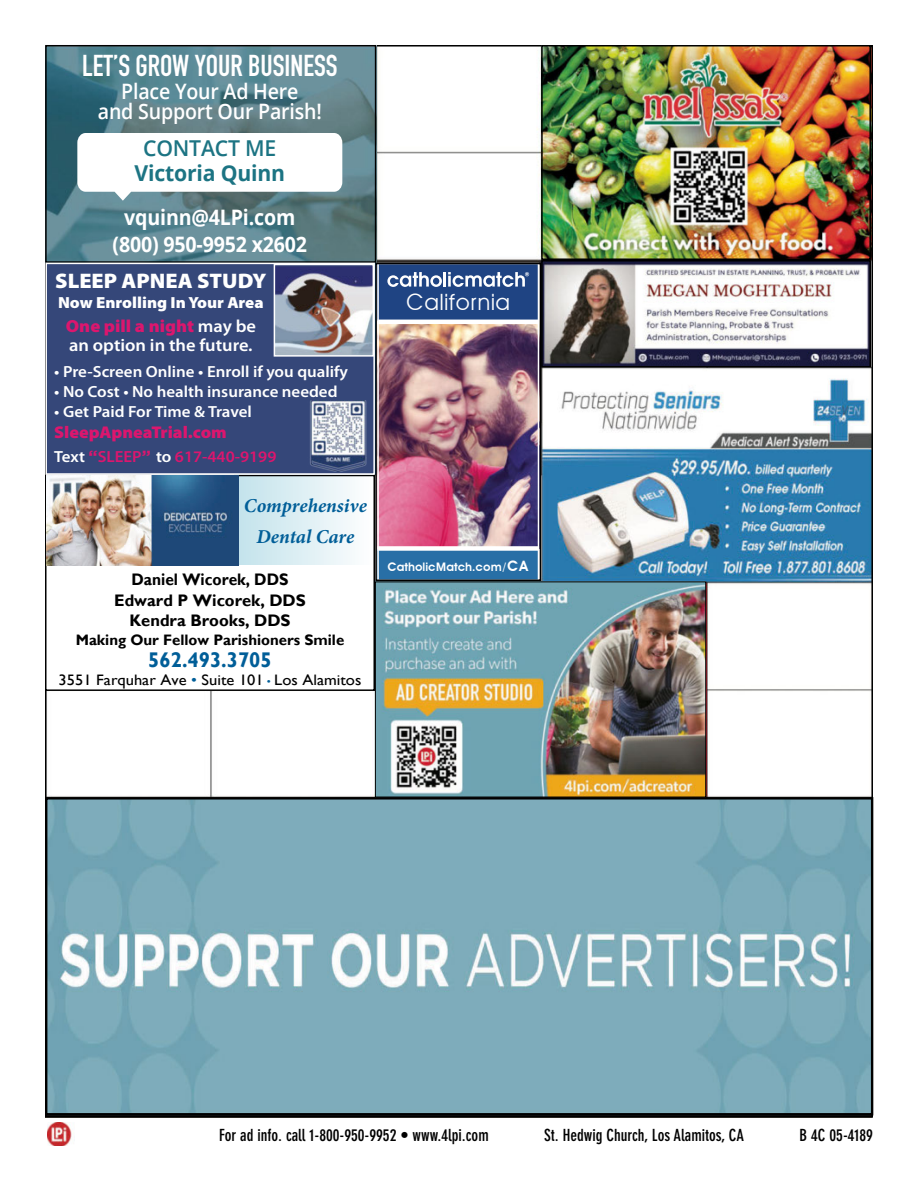
<style>
.page{position:relative;width:918px;height:1188px;background:#fff}
.page>*{position:absolute;margin:0;border:0;box-sizing:border-box;transform-origin:0 0}
.t1{font:700 29.7px "DIN Condensed";color:#fff}
.t2{font:22.5px "Avant Garde";color:#fff}
.t3{font:700 21.9px "Open Sans";letter-spacing:-.01em;color:#1c7483}
.t4{font:600 21.9px "Open Sans";letter-spacing:-.01em;color:#1c7483}
.t5{font:600 21.3px/20.5px "Open Sans";letter-spacing:-.01em;color:#fff;text-align:center;scale:.92 1}
.t6{font:700 21.3px/27.3px "Open Sans";letter-spacing:-.01em;color:#fff;text-align:center;scale:.92 1}
.t7{font:900 21.15px "Myriad Pro";color:#fff;scale:1.05 1}
.t8{font:700 21.15px "Gill Sans";color:#005e98;scale:.96 1}
.t9{font:italic 700 19.65px/30.9px "Minion Pro";color:#005e98;text-align:center}
.t10{font:600 17.55px/18.8px "Myriad Pro";color:#fff;scale:1.05 1}
.t11{font:900 17.1px "Myriad Pro";color:#dc166e;scale:1.05 1}
.t12{font:700 16.65px/20.5px "Gill Sans";color:#000;text-align:center;scale:.93 1}
.t13{font:700 condensed 16.5px "DIN Neuzeit Grotesk Std";color:#000}
.t14{font:600 16.2px "Myriad Pro";color:#fff;scale:1.05 1}
.t15{font:600 16.2px "Myriad Pro";color:#dc166e;scale:1.05 1}
.t16{font:900 16.05px "Myriad Pro";color:#fff;scale:1.05 1}
.t17{font:15.15px "Gill Sans";color:#000;scale:1.09 1}
.t18{font:700 15.15px "Gill Sans";color:#000}
.t19{font:600 11.7px "Avant Garde";color:#fff}
.s1{font-weight:900;color:#dc166e}
.s2{color:#fff}
.s3{font-family:"Gotham";font-weight:700}
.s4{color:#005e98}
.s5{font-size:10.65px;color:#005e98}
.s6{font-size:14.4px}
</style>
<div class="page">
<img style="left:48px;top:48px;width:822px;height:749px">
<img style="left:48px;top:1123px;width:24px;height:23px">
<img style="left:377px;top:584px;width:327px;height:211px">
<div style="left:375px;top:582px;width:331px;height:215px;border:1px solid #000"></div>
<img style="left:48px;top:800px;width:822px;height:312px">
<div style="left:45px;top:797px;width:828px;height:318px;border:2px solid #000"></div>
<div style="left:47px;top:475px;width:326px;height:216px;background:#fff"></div>
<div style="left:234px;top:475px;width:140px;height:89px;background:linear-gradient(to right,#c1e2eb,#fefefe)"></div>
<div style="left:45px;top:475px;width:330px;height:216px;border:2px solid #000"></div>
<img style="left:47px;top:476px;width:192px;height:90px">
<img style="left:47px;top:47px;width:327px;height:214px">
<div style="left:45px;top:45px;width:331px;height:218px;border:1px solid #000"></div>
<svg style="left:77px;top:133px;width:265px;height:68px"></svg>
<img style="left:544px;top:263px;width:324px;height:101px">
<div style="left:541px;top:260px;width:330px;height:107px;border:2px solid #000"></div>
<img style="left:378px;top:266px;width:160px;height:312px">
<div style="left:375px;top:263px;width:166px;height:318px;border:2px solid #000"></div>
<img style="left:544px;top:48px;width:324px;height:209px">
<div style="left:541px;top:45px;width:330px;height:215px;border:2px solid #000"></div>
<div style="left:45px;top:263px;width:330px;height:212px;background:#354779;border:2px solid #fff"></div>
<img style="left:277px;top:267px;width:94px;height:87px">
<div style="left:274px;top:264px;width:100px;height:93px;border:2px solid #fff"></div>
<img style="left:310px;top:400px;width:56px;height:71px">
<h1 class="t1" style="left:82px;top:46px;width:257px">LET’S GROW YOUR BUSINESS</h1>
<h3 class="t5" style="left:98px;top:80px;width:245px">Place Your Ad Here<br>and Support Our Parish!</h3>
<h3 class="t4" style="left:143px;top:133px;width:135px">CONTACT ME</h3>
<h3 class="t3" style="left:135px;top:157px;width:152px">Victoria Quinn</h3>
<h3 class="t6" style="left:113px;top:203px;width:213px">vquinn@4LPi.com (800) 950-9952 x2602</h3>
<h3 class="t7" style="left:55px;top:266px;width:203px">SLEEP APNEA STUDY</h3>
<p class="t16" style="left:58px;top:292px;width:197px">Now Enrolling In Your Area</p>
<p class="t10" style="left:66px;top:316px;width:183px"><span class="s1">One pill a night</span> may be an option in the future.</p>
<p class="t14" style="left:54px;top:361px;width:281px">• Pre-Screen Online • Enroll if you qualify</p>
<p class="t14" style="left:54px;top:381px;width:271px">• No Cost • No health insurance needed</p>
<p class="t14" style="left:54px;top:401px;width:190px">• Get Paid For Time &amp; Travel</p>
<p class="t11" style="left:54px;top:421px;width:166px">SleepApneaTrial.com</p>
<p class="t15" style="left:54px;top:446px;width:213px"><span class="s2">Text</span> <span class="s3">“</span>SLEEP<span class="s3">”</span> <span class="s2">to</span> 617-440-9199</p>
<p class="t9" style="left:244px;top:490px;width:124px">Comprehensive<br>Dental Care</p>
<p class="t12" style="left:114px;top:570px;width:208px">Daniel Wicorek, DDS<br>Edward P Wicorek, DDS<br>Kendra Brooks, DDS</p>
<p class="t18" style="left:76px;top:631px;width:270px">Making Our Fellow Parishioners Smile</p>
<h3 class="t8" style="left:148px;top:647px;width:130px">562.493.3705</h3>
<p class="t17" style="left:59px;top:671px;width:279px">3551 Farquhar Ave <span class="s4">•</span> Suite 101 <span class="s5">•</span> Los Alamitos</p>
<h2 class="t2" style="left:406px;top:288px;width:106px">California</h2>
<p class="t19" style="left:388px;top:559px;width:143px">CatholicMatch.com/<span class="s6">CA</span></p>
<p class="t13" style="left:219px;top:1126px;width:271px">For ad info. call 1-800-950-9952 • www.4lpi.com</p>
<p class="t13" style="left:544px;top:1126px;width:202px">St. Hedwig Church, Los Alamitos, CA</p>
<p class="t13" style="left:800px;top:1126px;width:75px">B 4C 05-4189</p>
</div>
